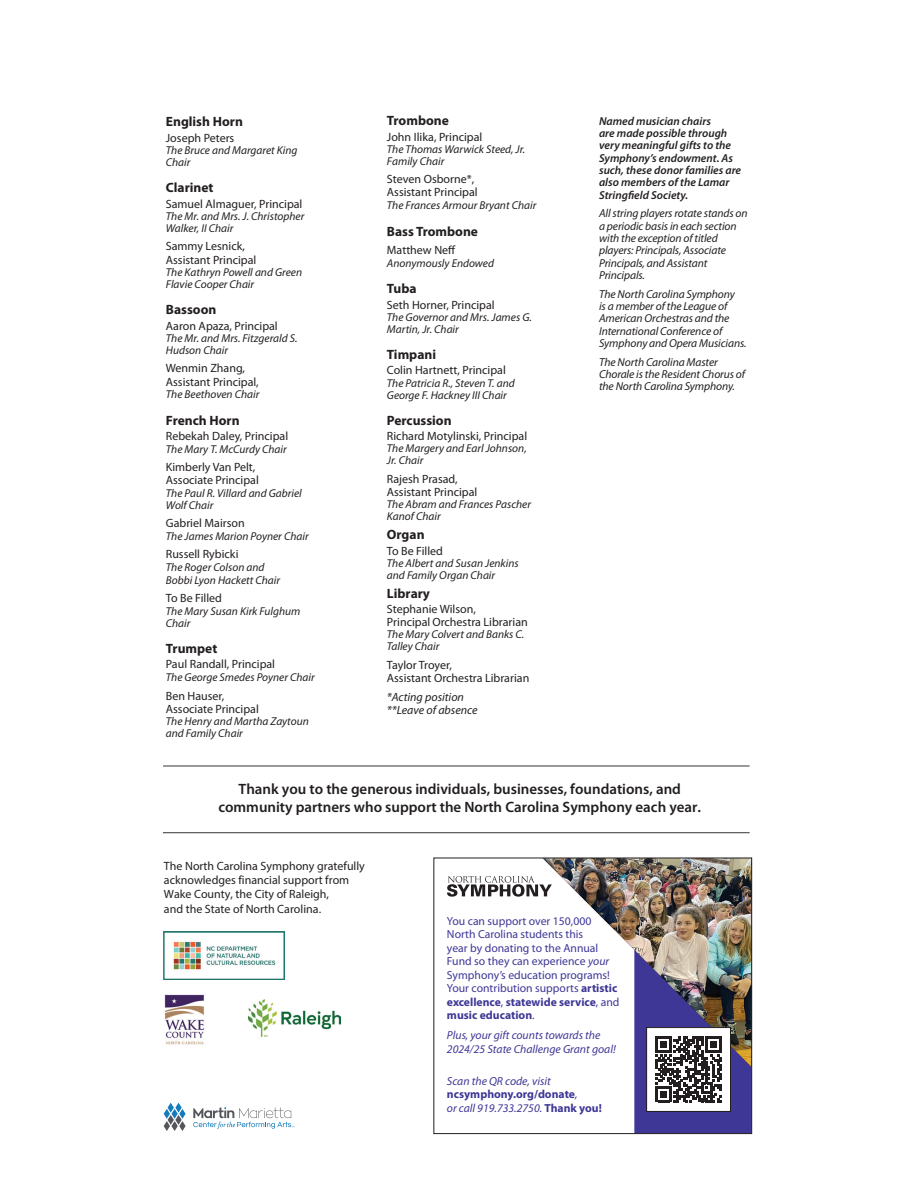
<style>
.page{position:relative;width:918px;height:1188px;background:#fff}
.page>*{position:absolute;margin:0;border:0;box-sizing:border-box;transform-origin:0 0}
.t1{font:600 15px/18px "Myriad Pro";color:#221e1f;text-align:center}
.t2{font:700 13.5px "Myriad Pro";color:#231f20}
.t3{font:12px/13.2px "Myriad Pro";color:#231f20}
.t4{font:italic 12px/13.2px "Myriad Pro";color:#231f20}
.t5{font:11.7px/13.5px "Myriad Pro";color:#3e3796}
.t6{font:italic 11.7px/13.5px "Myriad Pro";color:#3e3796}
.t7{font:italic 11.55px/12.3px "Myriad Pro";letter-spacing:-.01em;color:#231f20}
.t8{font:italic 600 11.55px/12.3px "Myriad Pro";color:#231f20}
.t9{font:italic 11.4px/11.6px "Myriad Pro";color:#231f20}
.s1{font-style:italic}
.s2{font-weight:700}
.s3{font-weight:700;font-style:normal}
</style>
<div class="page">
<img style="left:544px;top:860px;width:206px;height:90px">
<div style="left:433px;top:858px;width:319px;height:276px;border:1px solid #231f20"></div>
<img style="left:634px;top:949px;width:118px;height:185px">
<div style="left:646px;top:1027px;width:85px;height:85px;border:1px solid #231f20"></div>
<svg style="left:447px;top:876px;width:105px;height:21px"></svg>
<img style="left:163px;top:931px;width:122px;height:48px">
<hr style="left:163px;top:766px;width:587px;height:1px;background:#231f20">
<hr style="left:163px;top:832px;width:587px;height:1px;background:#231f20">
<img style="left:164px;top:994px;width:41px;height:51px">
<img style="left:249px;top:999px;width:91px;height:38px">
<svg style="left:164px;top:1103px;width:22px;height:28px"></svg>
<svg style="left:193px;top:1107px;width:102px;height:22px"></svg>
<p class="t2" style="left:166px;top:114px;width:79px">English Horn</p>
<p class="t3" style="left:166px;top:131px;width:70px">Joseph Peters</p>
<p class="t9" style="left:166px;top:145px;width:133px">The Bruce and Margaret King<br>Chair</p>
<p class="t2" style="left:166px;top:180px;width:49px">Clarinet</p>
<p class="t3" style="left:166px;top:197px;width:138px">Samuel Almaguer, Principal</p>
<p class="t9" style="left:166px;top:211px;width:140px">The Mr. and Mrs. J. Christopher<br>Walker, II Chair</p>
<p class="t3" style="left:166px;top:240px;width:92px">Sammy Lesnick,<br>Assistant Principal</p>
<p class="t9" style="left:166px;top:267px;width:138px">The Kathryn Powell and Green<br>Flavie Cooper Chair</p>
<p class="t2" style="left:166px;top:302px;width:52px">Bassoon</p>
<p class="t3" style="left:166px;top:319px;width:113px">Aaron Apaza, Principal</p>
<p class="t9" style="left:166px;top:333px;width:133px">The Mr. and Mrs. Fitzgerald S.<br>Hudson Chair</p>
<p class="t3" style="left:166px;top:362px;width:94px">Wenmin Zhang,<br>Assistant Principal,</p>
<p class="t9" style="left:166px;top:389px;width:95px">The Beethoven Chair</p>
<p class="t2" style="left:166px;top:413px;width:75px">French Horn</p>
<p class="t3" style="left:166px;top:430px;width:124px">Rebekah Daley, Principal</p>
<p class="t9" style="left:166px;top:443px;width:122px">The Mary T. McCurdy Chair</p>
<p class="t3" style="left:166px;top:461px;width:94px">Kimberly Van Pelt,<br>Associate Principal</p>
<p class="t9" style="left:166px;top:488px;width:138px">The Paul R. Villard and Gabriel<br>Wolf Chair</p>
<p class="t3" style="left:166px;top:517px;width:80px">Gabriel Mairson</p>
<p class="t9" style="left:166px;top:531px;width:144px">The James Marion Poyner Chair</p>
<p class="t3" style="left:166px;top:548px;width:74px">Russell Rybicki</p>
<p class="t9" style="left:166px;top:561px;width:116px;line-height:12.6px">The Roger Colson and<br>Bobbi Lyon Hackett Chair</p>
<p class="t3" style="left:166px;top:592px;width:58px">To Be Filled</p>
<p class="t9" style="left:166px;top:606px;width:136px">The Mary Susan Kirk Fulghum<br>Chair</p>
<p class="t2" style="left:166px;top:641px;width:53px">Trumpet</p>
<p class="t3" style="left:166px;top:658px;width:111px">Paul Randall, Principal</p>
<p class="t9" style="left:166px;top:672px;width:150px">The George Smedes Poyner Chair</p>
<p class="t3" style="left:166px;top:689px;width:94px">Ben Hauser,<br>Associate Principal</p>
<p class="t9" style="left:166px;top:716px;width:144px">The Henry and Martha Zaytoun and Family Chair</p>
<p class="t2" style="left:387px;top:113px;width:63px">Trombone</p>
<p class="t3" style="left:387px;top:130px;width:97px">John Ilika, Principal</p>
<p class="t9" style="left:387px;top:143px;width:140px;line-height:12px">The Thomas Warwick Steed, Jr.<br>Family Chair</p>
<p class="t3" style="left:387px;top:173px;width:92px">Steven Osborne*,<br>Assistant Principal</p>
<p class="t9" style="left:387px;top:200px;width:151px">The Frances Armour Bryant Chair</p>
<p class="t2" style="left:387px;top:223px;width:93px">Bass Trombone</p>
<p class="t3" style="left:387px;top:244px;width:70px">Matthew Neff</p>
<p class="t9" style="left:387px;top:257px;width:109px">Anonymously Endowed</p>
<p class="t2" style="left:387px;top:281px;width:31px">Tuba</p>
<p class="t3" style="left:387px;top:298px;width:109px">Seth Horner, Principal</p>
<p class="t9" style="left:387px;top:311px;width:146px;line-height:12px">The Governor and Mrs. James G.<br>Martin, Jr. Chair</p>
<p class="t2" style="left:387px;top:347px;width:51px">Timpani</p>
<p class="t3" style="left:387px;top:364px;width:120px">Colin Hartnett, Principal</p>
<p class="t9" style="left:387px;top:377px;width:129px;line-height:12px">The Patricia R., Steven T. and<br>George F. Hackney III Chair</p>
<p class="t2" style="left:387px;top:413px;width:66px">Percussion</p>
<p class="t3" style="left:387px;top:430px;width:142px">Richard Motylinski, Principal</p>
<p class="t9" style="left:387px;top:443px;width:141px;line-height:12px">The Margery and Earl Johnson,<br>Jr. Chair</p>
<p class="t3" style="left:387px;top:473px;width:92px;line-height:12.8px">Rajesh Prasad,<br>Assistant Principal</p>
<p class="t9" style="left:387px;top:499px;width:146px;line-height:12.1px">The Abram and Frances Pascher<br>Kanof Chair</p>
<p class="t2" style="left:387px;top:527px;width:39px">Organ</p>
<p class="t3" style="left:387px;top:544px;width:58px">To Be Filled</p>
<p class="t9" style="left:387px;top:557px;width:133px;line-height:12px">The Albert and Susan Jenkins and Family Organ Chair</p>
<p class="t2" style="left:387px;top:585px;width:45px">Library</p>
<p class="t3" style="left:387px;top:603px;width:142px;line-height:12.8px">Stephanie Wilson,<br>Principal Orchestra Librarian</p>
<p class="t9" style="left:387px;top:628px;width:139px;line-height:12.1px">The Mary Colvert and Banks C.<br>Talley Chair</p>
<p class="t3" style="left:387px;top:658px;width:144px">Taylor Troyer,<br>Assistant Orchestra Librarian</p>
<p class="t4" style="left:387px;top:690px;width:92px">*Acting position **Leave of absence</p>
<p class="t8" style="left:599px;top:115px;width:144px">Named musician chairs<br>are made possible through very meaningful gifts to the<br>Symphony’s endowment. As such, these donor families are also members of the Lamar<br>Stringfield Society.</p>
<p class="t7" style="left:599px;top:208px;width:150px">All string players rotate stands on a periodic basis in each section with the exception of titled players: Principals, Associate<br>Principals, and Assistant<br>Principals.</p>
<p class="t7" style="left:599px;top:288px;width:149px">The North Carolina Symphony<br>is a member of the League of<br>American Orchestras and the<br>International Conference of<br>Symphony and Opera Musicians.</p>
<p class="t7" style="left:599px;top:356px;width:148px">The North Carolina Master<br>Chorale is the Resident Chorus of the North Carolina Symphony.</p>
<h1 class="t1" style="left:218px;top:780px;width:484px">Thank you to the generous individuals, businesses, foundations, and community partners who support the North Carolina Symphony each year.</h1>
<p class="t3" style="left:164px;top:858px;width:202px;line-height:14.4px">The North Carolina Symphony gratefully acknowledges financial support from Wake County, the City of Raleigh,<br>and the State of North Carolina.</p>
<p class="t5" style="left:447px;top:914px;width:174px">You can support over 150,000<br>North Carolina students this<br>year by donating to the Annual<br>Fund so they can experience <span class="s1">your<br></span>Symphony’s education programs!<br>Your contribution supports <span class="s2">artistic excellence</span>, <span class="s2">statewide service</span>, and <span class="s2">music education</span>.</p>
<p class="t6" style="left:447px;top:1029px;width:170px">Plus, your gift counts towards the<br>2024/25 State Challenge Grant goal!</p>
<p class="t6" style="left:447px;top:1074px;width:156px">Scan the QR code, visit <span class="s3">ncsymphony.org/donate</span>,<br>or call 919.733.2750. <span class="s3">Thank you!</span></p>
</div>
